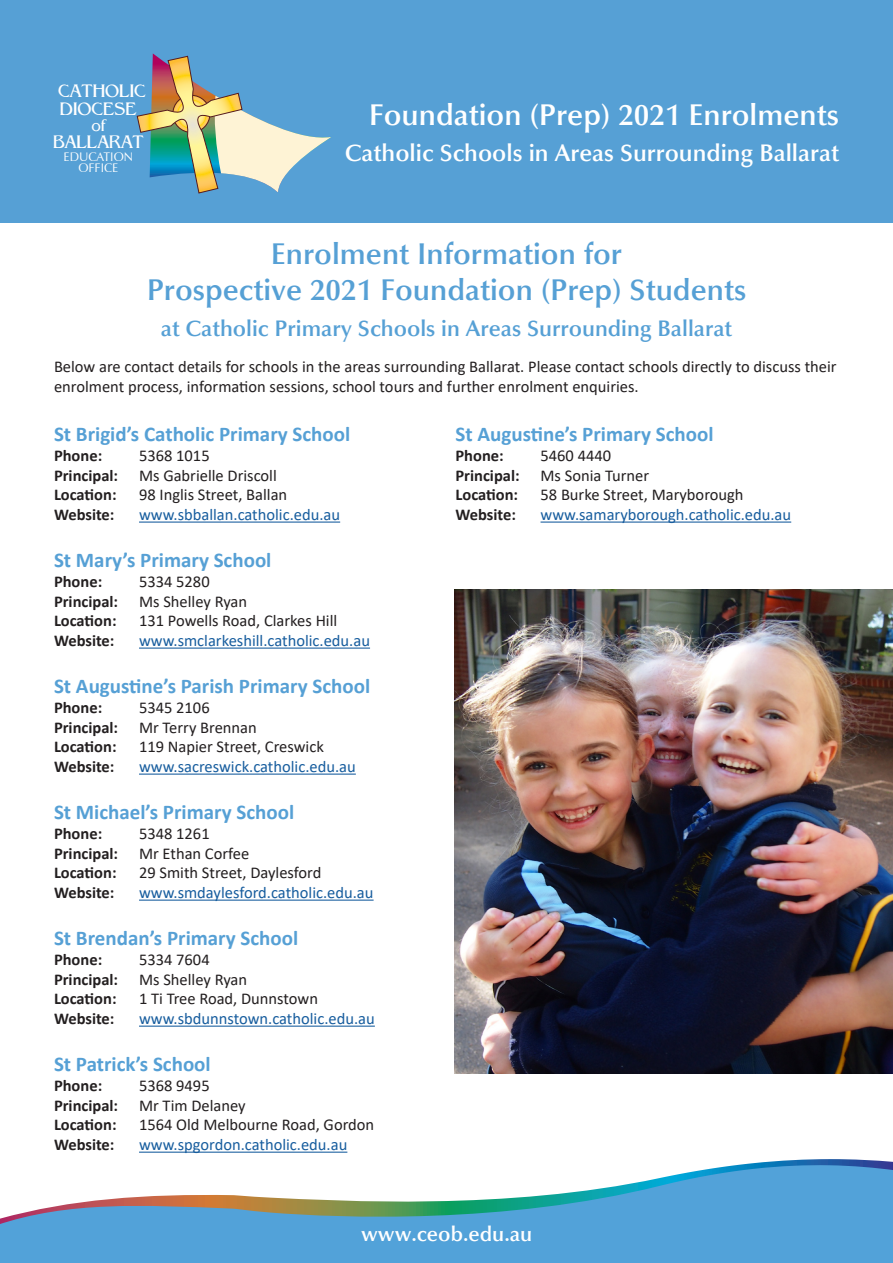
<style>
.page{position:relative;width:893px;height:1263px;background:#fff}
.page>*{position:absolute;margin:0;border:0;box-sizing:border-box;transform-origin:0 0}
.t1{font:600 30px/36px "Optima";color:#56a0d5;text-align:center}
.Banner{font:600 30px "Optima";color:#fff}
.Banner-2{font:600 24px "Optima";color:#fff}
.t2{font:600 22.5px "Optima";color:#56a0d5}
.t3{font:700 21px "Calibri";color:#56a0d5}
.t4{font:600 21px "Optima";color:#fff}
.t5{font:17.85px/17.4px "Pegasus";color:#fff;text-align:center}
.t6{font:16.5px/19.8px "Calibri";color:#231f20}
.t7{font:700 16.5px "Calibri";color:#231f20}
.t8{font:16.5px "Calibri";color:#175d9e}
.t9{font:12.45px/10.9px "Zapf Humanist 601 BT";color:#fff;text-align:center}
</style>
<div class="page">
<svg style="left:738px;top:1159px;width:155px;height:6px"></svg>
<svg style="left:0;top:1165px;width:893px;height:98px;fill:#52a2d9"></svg>
<div style="left:0;top:0;width:893px;height:223px;background:#56a0d5"></div>
<svg style="left:137px;top:53px;width:194px;height:141px"></svg>
<hr style="left:540px;top:521px;width:251px;height:2px;background:#175d9e">
<hr style="left:139px;top:521px;width:201px;height:2px;background:#175d9e">
<hr style="left:139px;top:647px;width:231px;height:2px;background:#175d9e">
<hr style="left:139px;top:773px;width:217px;height:2px;background:#175d9e">
<hr style="left:139px;top:899px;width:235px;height:2px;background:#175d9e">
<hr style="left:139px;top:1025px;width:236px;height:2px;background:#175d9e">
<hr style="left:139px;top:1151px;width:208px;height:2px;background:#175d9e">
<img style="left:455px;top:590px;width:438px;height:484px">
<p class="t5" style="left:58px;top:81px;width:89px;line-height:18.9px;text-align:left">CATHOLIC<br>DIOCESE</p>
<p class="t9" style="left:64px;top:151px;width:71px">EDUCATION<br>OFFICE</p>
<p class="t5" style="left:53px;top:116px;width:92px">of<br>BALLARAT</p>
<p class="Banner" style="left:369px;top:98px;width:472px">Foundation (Prep) 2021 Enrolments</p>
<p class="Banner-2" style="left:345px;top:139px;width:496px">Catholic Schools in Areas Surrounding Ballarat</p>
<h1 class="t1" style="left:147px;top:236px;width:601px">Enrolment Information for<br>Prospective 2021 Foundation (Prep) Students</h1>
<h1 class="t2" style="left:161px;top:315px;width:573px">at Catholic Primary Schools in Areas Surrounding Ballarat</h1>
<p class="t6" style="left:54px;top:356px;width:784px">Below are contact details for schools in the areas surrounding Ballarat. Please contact schools directly to discuss their enrolment process, information sessions, school tours and further enrolment enquiries.</p>
<p class="t3" style="left:54px;top:419px;width:298px">St Brigid’s Catholic Primary School</p>
<p class="t7" style="left:54px;top:444px;width:50px">Phone:</p>
<p class="t6" style="left:139px;top:445px;width:72px">5368 1015</p>
<p class="t7" style="left:54px;top:463px;width:66px">Principal:</p>
<p class="t6" style="left:139px;top:465px;width:139px">Ms Gabrielle Driscoll</p>
<p class="t7" style="left:54px;top:483px;width:64px">Location:</p>
<p class="t6" style="left:139px;top:485px;width:150px">98 Inglis Street, Ballan</p>
<p class="t7" style="left:54px;top:503px;width:62px">Website:</p>
<p class="t8" style="left:139px;top:503px;width:203px">www.sbballan.catholic.edu.au</p>
<p class="t3" style="left:54px;top:545px;width:219px">St Mary’s Primary School</p>
<p class="t7" style="left:54px;top:570px;width:50px">Phone:</p>
<p class="t6" style="left:139px;top:571px;width:72px">5334 5280</p>
<p class="t7" style="left:54px;top:589px;width:66px">Principal:</p>
<p class="t6" style="left:139px;top:591px;width:110px">Ms Shelley Ryan</p>
<p class="t7" style="left:54px;top:609px;width:64px">Location:</p>
<p class="t6" style="left:139px;top:611px;width:200px">131 Powells Road, Clarkes Hill</p>
<p class="t7" style="left:54px;top:629px;width:62px">Website:</p>
<p class="t8" style="left:139px;top:629px;width:232px">www.smclarkeshill.catholic.edu.au</p>
<p class="t3" style="left:54px;top:671px;width:318px">St Augustine’s Parish Primary School</p>
<p class="t7" style="left:54px;top:696px;width:50px">Phone:</p>
<p class="t6" style="left:139px;top:697px;width:72px">5345 2106</p>
<p class="t7" style="left:54px;top:715px;width:66px">Principal:</p>
<p class="t6" style="left:139px;top:717px;width:119px">Mr Terry Brennan</p>
<p class="t7" style="left:54px;top:735px;width:64px">Location:</p>
<p class="t6" style="left:139px;top:737px;width:186px">119 Napier Street, Creswick</p>
<p class="t7" style="left:54px;top:755px;width:62px">Website:</p>
<p class="t8" style="left:139px;top:755px;width:218px">www.sacreswick.catholic.edu.au</p>
<p class="t3" style="left:54px;top:797px;width:242px">St Michael’s Primary School</p>
<p class="t7" style="left:54px;top:822px;width:50px">Phone:</p>
<p class="t6" style="left:139px;top:823px;width:72px">5348 1261</p>
<p class="t7" style="left:54px;top:841px;width:66px">Principal:</p>
<p class="t6" style="left:139px;top:843px;width:112px">Mr Ethan Corfee</p>
<p class="t7" style="left:54px;top:861px;width:64px">Location:</p>
<p class="t6" style="left:139px;top:863px;width:184px">29 Smith Street, Daylesford</p>
<p class="t7" style="left:54px;top:881px;width:62px">Website:</p>
<p class="t8" style="left:139px;top:881px;width:236px">www.smdaylesford.catholic.edu.au</p>
<p class="t3" style="left:54px;top:923px;width:246px">St Brendan’s Primary School</p>
<p class="t7" style="left:54px;top:948px;width:50px">Phone:</p>
<p class="t6" style="left:139px;top:949px;width:72px">5334 7604</p>
<p class="t7" style="left:54px;top:967px;width:66px">Principal:</p>
<p class="t6" style="left:139px;top:969px;width:110px">Ms Shelley Ryan</p>
<p class="t7" style="left:54px;top:987px;width:64px">Location:</p>
<p class="t6" style="left:139px;top:989px;width:180px">1 Ti Tree Road, Dunnstown</p>
<p class="t7" style="left:54px;top:1007px;width:62px">Website:</p>
<p class="t8" style="left:139px;top:1007px;width:237px">www.sbdunnstown.catholic.edu.au</p>
<p class="t3" style="left:54px;top:1049px;width:158px">St Patrick’s School</p>
<p class="t7" style="left:54px;top:1074px;width:50px">Phone:</p>
<p class="t6" style="left:139px;top:1075px;width:72px">5368 9495</p>
<p class="t7" style="left:54px;top:1093px;width:66px">Principal:</p>
<p class="t6" style="left:139px;top:1095px;width:108px">Mr Tim Delaney</p>
<p class="t7" style="left:54px;top:1113px;width:64px">Location:</p>
<p class="t6" style="left:139px;top:1115px;width:237px">1564 Old Melbourne Road, Gordon</p>
<p class="t7" style="left:54px;top:1133px;width:62px">Website:</p>
<p class="t8" style="left:139px;top:1133px;width:210px">www.spgordon.catholic.edu.au</p>
<p class="t3" style="left:455px;top:419px;width:260px">St Augustine’s Primary School</p>
<p class="t7" style="left:455px;top:444px;width:50px">Phone:</p>
<p class="t6" style="left:540px;top:445px;width:72px">5460 4440</p>
<p class="t7" style="left:455px;top:463px;width:66px">Principal:</p>
<p class="t6" style="left:540px;top:465px;width:110px">Ms Sonia Turner</p>
<p class="t7" style="left:455px;top:483px;width:64px">Location:</p>
<p class="t6" style="left:540px;top:485px;width:205px">58 Burke Street, Maryborough</p>
<p class="t7" style="left:455px;top:503px;width:62px">Website:</p>
<p class="t8" style="left:540px;top:503px;width:252px">www.samaryborough.catholic.edu.au</p>
<p class="t4" style="left:361px;top:1221px;width:173px">www.ceob.edu.au</p>
</div>
